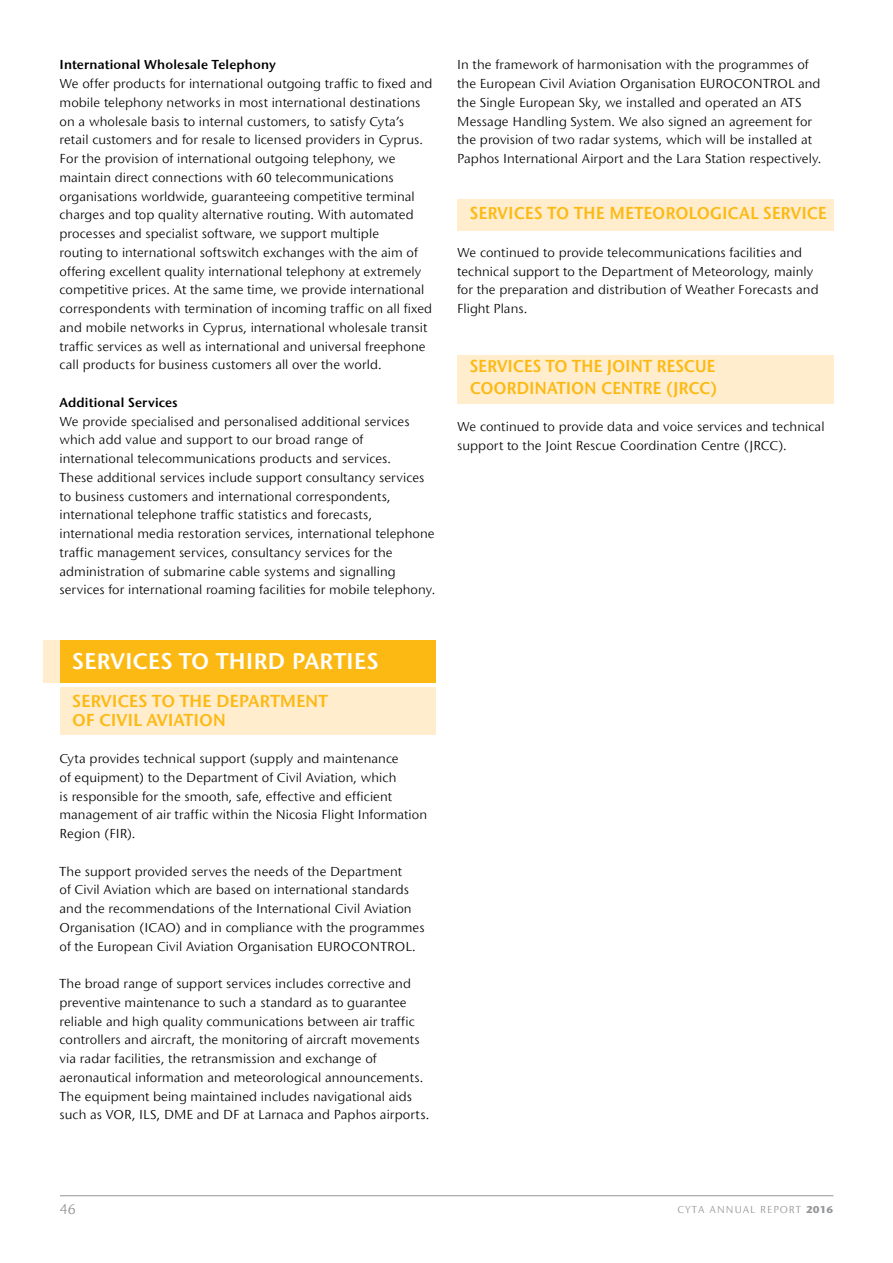
<style>
.page{position:relative;width:893px;height:1263px;background:#fff}
.page>*{position:absolute;margin:0;border:0;box-sizing:border-box;transform-origin:0 0}
.t1{font:600 23.7px "Stone Sans ITC Hel";color:#fff}
.t2{font:600 18px/21.6px "Stone Sans ITC Hel";letter-spacing:-.005em;color:#fdb913;scale:.95 1}
.t3{font:600 18px/18.8px "Stone Sans ITC Hel";letter-spacing:-.005em;color:#fdb913}
.t4{font:15px "Stone Sans ITC Hel";color:#939598}
.t5{font:13.5px/18.8px "Stone Sans ITC Hel";letter-spacing:.005em;color:#000}
.t6{font:600 13.5px "Stone Sans ITC Hel";letter-spacing:.01em;color:#000}
.t7{font:10.5px "Stone Sans ITC Hel";letter-spacing:.1em;color:#939598}
.s1{font-weight:700}
</style>
<div class="page">
<hr style="left:60px;top:1195px;width:773px;height:1px;background:#939598">
<div style="left:60px;top:687px;width:376px;height:47px;background:#ffedce"></div>
<div style="left:60px;top:641px;width:376px;height:42px;background:#fdb913"></div>
<div style="left:43px;top:641px;width:17px;height:42px;background:#ffedce"></div>
<div style="left:457px;top:200px;width:376px;height:31px;background:#ffedce"></div>
<div style="left:457px;top:355px;width:376px;height:48px;background:#ffedce"></div>
<p class="t6" style="left:60px;top:58px;width:218px">International Wholesale Telephony</p>
<p class="t5" style="left:60px;top:75px;width:374px">We offer products for international outgoing traffic to fixed and mobile telephony networks in most international destinations on a wholesale basis to internal customers, to satisfy Cyta’s retail customers and for resale to licensed providers in Cyprus.<br>For the provision of international outgoing telephony, we maintain direct connections with 60 telecommunications organisations worldwide, guaranteeing competitive terminal charges and top quality alternative routing. With automated processes and specialist software, we support multiple<br>routing to international softswitch exchanges with the aim of offering excellent quality international telephony at extremely competitive prices. At the same time, we provide international correspondents with termination of incoming traffic on all fixed and mobile networks in Cyprus, international wholesale transit traffic services as well as international and universal freephone call products for business customers all over the world.</p>
<p class="t6" style="left:60px;top:395px;width:120px">Additional Services</p>
<p class="t5" style="left:60px;top:412px;width:377px">We provide specialised and personalised additional services which add value and support to our broad range of international telecommunications products and services.<br>These additional services include support consultancy services to business customers and international correspondents, international telephone traffic statistics and forecasts, international media restoration services, international telephone traffic management services, consultancy services for the administration of submarine cable systems and signalling services for international roaming facilities for mobile telephony.</p>
<h1 class="t1" style="left:72px;top:649px;width:308px">SERVICES TO THIRD PARTIES</h1>
<h2 class="t3" style="left:72px;top:692px;width:257px">SERVICES TO THE DEPARTMENT<br>OF CIVIL AVIATION</h2>
<p class="t5" style="left:60px;top:750px;width:369px">Cyta provides technical support (supply and maintenance<br>of equipment) to the Department of Civil Aviation, which<br>is responsible for the smooth, safe, effective and efficient management of air traffic within the Nicosia Flight Information Region (FIR).</p>
<p class="t5" style="left:60px;top:862px;width:367px">The support provided serves the needs of the Department<br>of Civil Aviation which are based on international standards and the recommendations of the International Civil Aviation Organisation (ICAO) and in compliance with the programmes of the European Civil Aviation Organisation EUROCONTROL.</p>
<p class="t5" style="left:60px;top:975px;width:371px">The broad range of support services includes corrective and preventive maintenance to such a standard as to guarantee reliable and high quality communications between air traffic controllers and aircraft, the monitoring of aircraft movements via radar facilities, the retransmission and exchange of aeronautical information and meteorological announcements.<br>The equipment being maintained includes navigational aids such as VOR, ILS, DME and DF at Larnaca and Paphos airports.</p>
<p class="t5" style="left:457px;top:56px;width:366px">In the framework of harmonisation with the programmes of the European Civil Aviation Organisation EUROCONTROL and the Single European Sky, we installed and operated an ATS Message Handling System. We also signed an agreement for the provision of two radar systems, which will be installed at Paphos International Airport and the Lara Station respectively.</p>
<h2 class="t2" style="left:470px;top:203px;width:377px">SERVICES TO THE METEOROLOGICAL SERVICE</h2>
<p class="t5" style="left:457px;top:243px;width:363px">We continued to provide telecommunications facilities and technical support to the Department of Meteorology, mainly for the preparation and distribution of Weather Forecasts and Flight Plans.</p>
<h2 class="t2" style="left:470px;top:356px;width:262px">SERVICES TO THE JOINT RESCUE<br>COORDINATION CENTRE (JRCC)</h2>
<p class="t5" style="left:457px;top:418px;width:369px">We continued to provide data and voice services and technical support to the Joint Rescue Coordination Centre (JRCC).</p>
<p class="t4" style="left:60px;top:1201px;width:18px">46</p>
<p class="t7" style="left:677px;top:1204px;width:157px">CYTA ANNUAL REPORT <span class="s1">2016</span></p>
</div>
